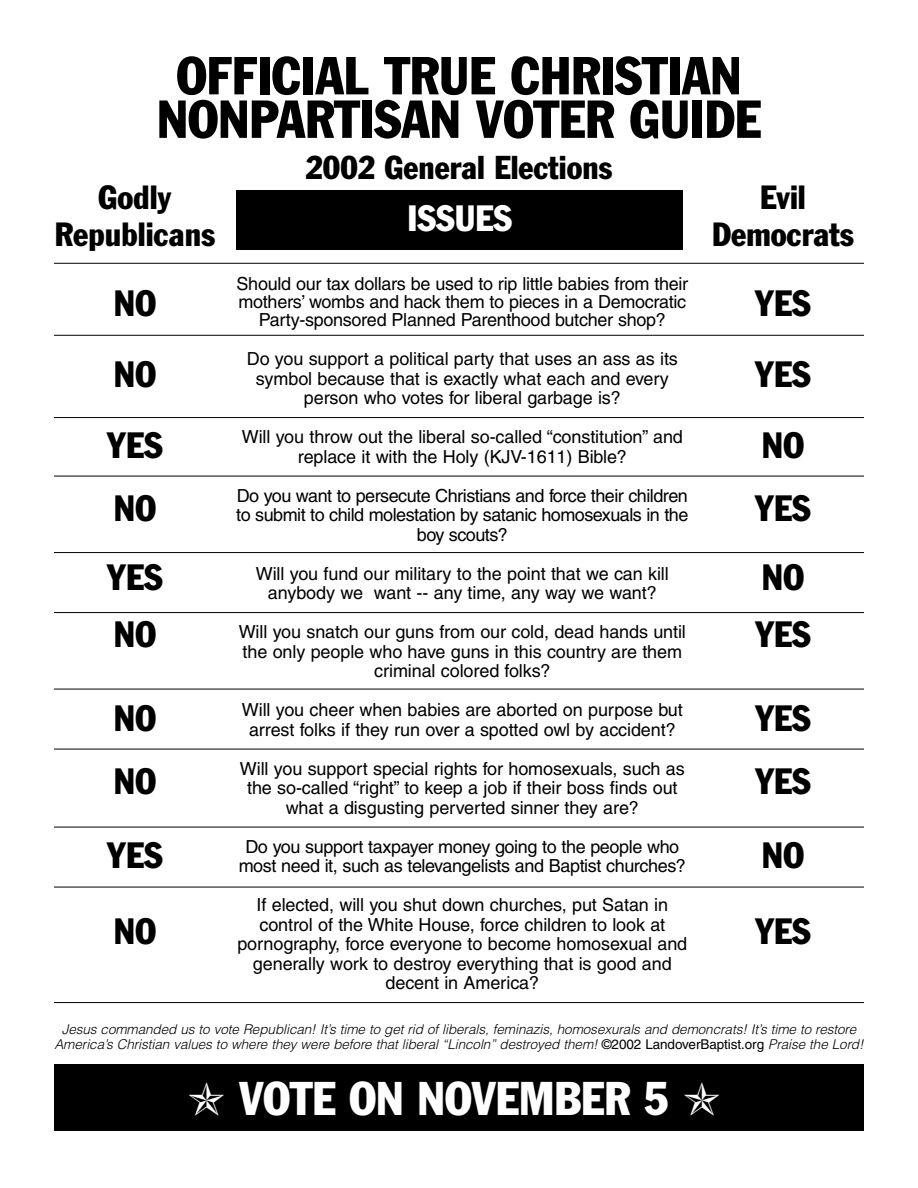
<style>
.page{position:relative;width:918px;height:1188px;background:#fff}
.page>*{position:absolute;margin:0;border:0;box-sizing:border-box;transform-origin:0 0}
.t1{font:condensed 52.5px/43.5px "Franklin Gothic";color:#000;text-align:center}
.t2{font:condensed 46.5px "Franklin Gothic";color:#fff}
.t3{font:condensed 36px/70.9px "Franklin Gothic";color:#000}
.t4{font:condensed 36px "Franklin Gothic";color:#fff}
.t5{font:condensed 33px/37.5px "Franklin Gothic";color:#000;text-align:center}
.t6{font:condensed 32.55px "Franklin Gothic";color:#000}
.t7{font:18px/19.5px "Helvetica";letter-spacing:-.005em;color:#000;text-align:center}
.t8{font:18px/19.5px "Helvetica";letter-spacing:-.03em;color:#000;text-align:center}
.t9{font:italic 300 13.5px/15px "Helvetica";letter-spacing:-.005em;color:#000;text-align:center}
.s1{font-weight:400;font-style:normal}
</style>
<div class="page">
<div style="left:236px;top:190px;width:447px;height:60px;background:#000"></div>
<hr style="left:54px;top:417px;width:810px;height:1px;background:#000">
<hr style="left:54px;top:476px;width:810px;height:1px;background:#000">
<hr style="left:54px;top:552px;width:810px;height:1px;background:#000">
<hr style="left:54px;top:612px;width:810px;height:1px;background:#000">
<hr style="left:54px;top:689px;width:810px;height:1px;background:#000">
<hr style="left:54px;top:749px;width:810px;height:1px;background:#000">
<hr style="left:54px;top:827px;width:810px;height:1px;background:#000">
<hr style="left:54px;top:887px;width:810px;height:1px;background:#000">
<hr style="left:54px;top:1002px;width:810px;height:1px;background:#000">
<hr style="left:54px;top:335px;width:810px;height:1px;background:#000">
<div style="left:54px;top:1064px;width:810px;height:67px;background:#000"></div>
<hr style="left:54px;top:263px;width:810px;height:1px;background:#000">
<h1 class="t1" style="left:157px;top:58px;width:606px">OFFICIAL TRUE CHRISTIAN<br>NONPARTISAN VOTER GUIDE</h1>
<h3 class="t6" style="left:306px;top:156px;width:308px">2002 General Elections</h3>
<h3 class="t5" style="left:55px;top:181px;width:162px">Godly<br>Republicans</h3>
<h3 class="t5" style="left:712px;top:181px;width:143px">Evil<br>Democrats</h3>
<h3 class="t3" style="left:107px;top:270px;width:58px">NO<br>NO<br>YES</h3>
<h3 class="t3" style="left:114px;top:475px;width:44px">NO</h3>
<h3 class="t4" style="left:407px;top:205px;width:106px">ISSUES</h3>
<p class="t7" style="left:237px;top:276px;width:453px;line-height:18px">Should our tax dollars be used to rip little babies from their mothers’ wombs and hack them to pieces in a Democratic<br>Party-sponsored Planned Parenthood butcher shop?</p>
<p class="t7" style="left:247px;top:351px;width:433px">Do you support a political party that uses an ass as its symbol because that is exactly what each and every person who votes for liberal garbage is?</p>
<p class="t7" style="left:242px;top:429px;width:443px">Will you throw out the liberal so-called “constitution” and replace it with the Holy (KJV-1611) Bible?</p>
<p class="t8" style="left:236px;top:487px;width:454px">Do you want to persecute Christians and force their children to submit to child molestation by satanic homosexuals in the boy scouts?</p>
<p class="t7" style="left:256px;top:565px;width:415px">Will you fund our military to the point that we can kill anybody we want -- any time, any way we want?</p>
<p class="t7" style="left:239px;top:624px;width:449px">Will you snatch our guns from our cold, dead hands until the only people who have guns in this country are them criminal colored folks?</p>
<p class="t7" style="left:242px;top:702px;width:442px">Will you cheer when babies are aborted on purpose but arrest folks if they run over a spotted owl by accident?</p>
<p class="t7" style="left:240px;top:760px;width:446px">Will you support special rights for homosexuals, such as the so-called “right” to keep a job if their boss finds out what a disgusting perverted sinner they are?</p>
<p class="t7" style="left:239px;top:838px;width:449px">Do you support taxpayer money going to the people who most need it, such as televangelists and Baptist churches?</p>
<p class="t7" style="left:237px;top:897px;width:451px">If elected, will you shut down churches, put Satan in control of the White House, force children to look at pornography, force everyone to become homosexual and generally work to destroy everything that is good and decent in America?</p>
<h3 class="t3" style="left:755px;top:270px;width:58px;text-align:justify">YES YES NO</h3>
<h3 class="t3" style="left:755px;top:475px;width:58px">YES</h3>
<h3 class="t3" style="left:107px;top:544px;width:58px">YES</h3>
<h3 class="t3" style="left:762px;top:544px;width:44px">NO</h3>
<h3 class="t3" style="left:114px;top:601px;width:44px">NO</h3>
<h3 class="t3" style="left:755px;top:601px;width:58px">YES</h3>
<h3 class="t3" style="left:114px;top:685px;width:44px">NO</h3>
<h3 class="t3" style="left:755px;top:685px;width:58px">YES</h3>
<h3 class="t3" style="left:114px;top:748px;width:44px">NO</h3>
<h3 class="t3" style="left:755px;top:748px;width:58px">YES</h3>
<h3 class="t3" style="left:107px;top:822px;width:58px">YES</h3>
<h3 class="t3" style="left:762px;top:822px;width:44px">NO</h3>
<h3 class="t3" style="left:114px;top:898px;width:44px">NO</h3>
<h3 class="t3" style="left:755px;top:898px;width:58px">YES</h3>
<p class="t9" style="left:54px;top:1023px;width:811px">Jesus commanded us to vote Republican! It’s time to get rid of liberals, feminazis, homosexurals and demoncrats! It’s time to restore<br>America’s Christian values to where they were before that liberal “Lincoln” destroyed them! <span class="s1">©2002 LandoverBaptist.org</span> Praise the Lord!</p>
<h2 class="t2" style="left:187px;top:1082px;width:536px">✯ VOTE ON NOVEMBER 5 ✯</h2>
</div>
